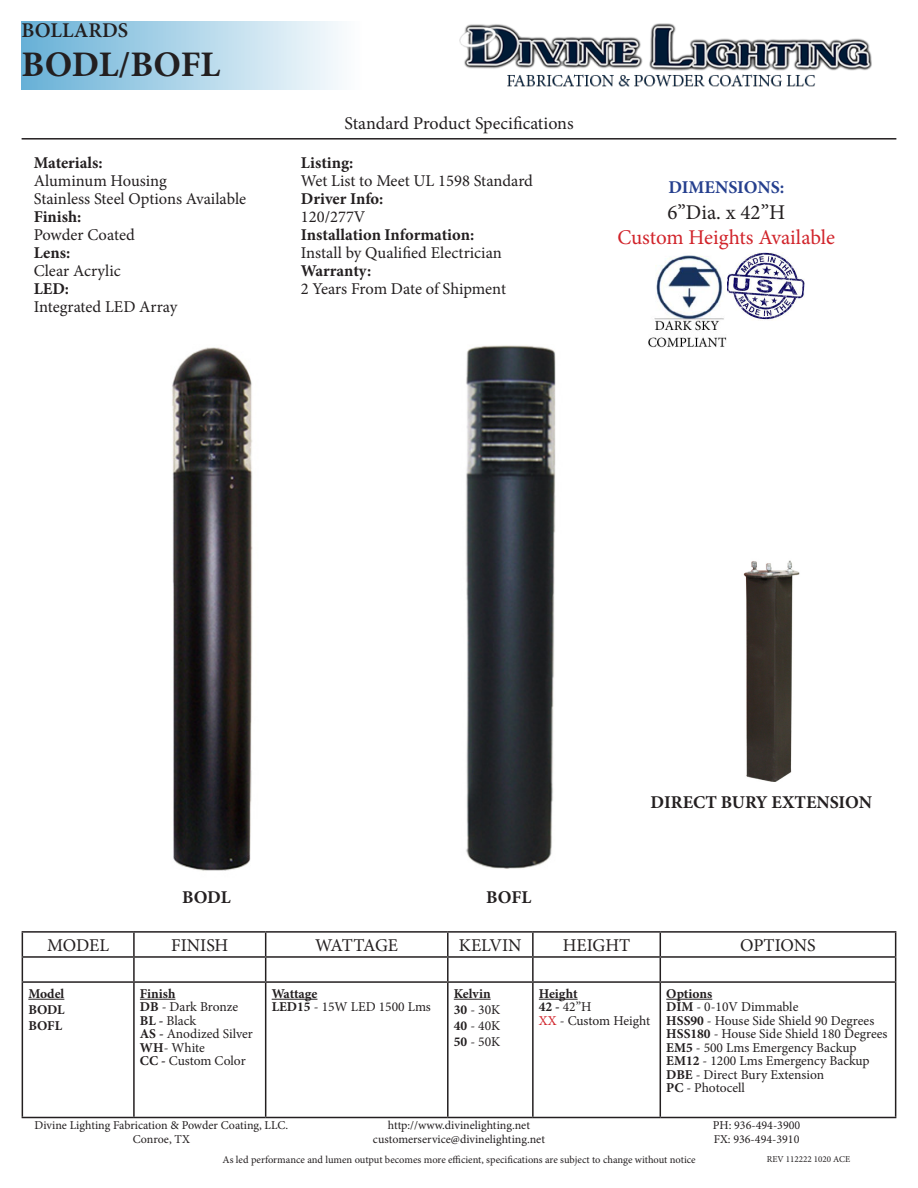
<style>
.page{position:relative;width:918px;height:1188px;background:#fff}
.page>*{position:absolute;margin:0;border:0;box-sizing:border-box;transform-origin:0 0}
.t1{font:700 36px "Minion Pro";letter-spacing:-.005em;color:#231f20}
.t2{font:21px "Minion Pro";letter-spacing:-.005em;color:#d1232a}
.t3{font:21px "Minion Pro";color:#231f20}
.t4{font:600 21px "Minion Pro";color:#231f20}
.t5{font:18px "Minion Pro";color:#231f20}
.t6{font:700 18px "Minion Pro";color:#231f20}
.t7{font:700 18px "Minion Pro";color:#253f8e}
.t8{font:18px "Minion Pro";letter-spacing:-.045em;color:#231f20}
.t9{font:16.5px "Minion Pro";color:#231f20}
.t10{font:700 16.5px "Minion Pro";color:#231f20}
.t11{font:13.5px "Minion Pro";color:#231f20}
.t12{font:700 13.5px "Minion Pro";color:#231f20}
.t13{font:12px "Minion Pro";color:#231f20}
.t14{font:10.5px "Minion Pro";letter-spacing:-.005em;color:#231f20}
.t15{font:9px "Minion Pro";color:#231f20}
.s1{font-weight:700}
.s2{color:#d1232a}
</style>
<div class="page">
<div style="left:22px;top:21px;width:412px;height:69px;background:linear-gradient(to right,#6cb3d8,#fff)"></div>
<hr style="left:22px;top:138px;width:874px;height:2px;background:#231f20">
<img style="left:727px;top:253px;width:77px;height:67px">
<hr style="left:22px;top:931px;width:112px;height:2px;background:#231f20">
<hr style="left:134px;top:931px;width:132px;height:2px;background:#231f20">
<hr style="left:133px;top:933px;width:2px;height:23px;background:#231f20">
<hr style="left:266px;top:931px;width:182px;height:2px;background:#231f20">
<hr style="left:448px;top:931px;width:85px;height:2px;background:#231f20">
<hr style="left:447px;top:933px;width:2px;height:23px;background:#231f20">
<hr style="left:533px;top:931px;width:127px;height:2px;background:#231f20">
<hr style="left:532px;top:933px;width:2px;height:23px;background:#231f20">
<hr style="left:660px;top:931px;width:236px;height:2px;background:#231f20">
<hr style="left:22px;top:956px;width:112px;height:2px;background:#231f20">
<svg style="left:22px;top:933px;width:1px;height:48px"></svg>
<hr style="left:134px;top:956px;width:132px;height:2px;background:#231f20">
<hr style="left:133px;top:958px;width:2px;height:23px;background:#231f20">
<hr style="left:266px;top:956px;width:182px;height:2px;background:#231f20">
<svg style="left:265px;top:933px;width:1px;height:48px"></svg>
<hr style="left:448px;top:956px;width:85px;height:2px;background:#231f20">
<hr style="left:447px;top:958px;width:2px;height:23px;background:#231f20">
<hr style="left:533px;top:956px;width:127px;height:2px;background:#231f20">
<hr style="left:532px;top:958px;width:2px;height:23px;background:#231f20">
<hr style="left:660px;top:956px;width:236px;height:2px;background:#231f20">
<svg style="left:660px;top:933px;width:1px;height:48px"></svg>
<svg style="left:895px;top:933px;width:1px;height:48px"></svg>
<hr style="left:22px;top:981px;width:112px;height:2px;background:#231f20">
<hr style="left:22px;top:983px;width:1px;height:134px;background:#231f20">
<hr style="left:134px;top:981px;width:132px;height:2px;background:#231f20">
<hr style="left:133px;top:983px;width:2px;height:134px;background:#231f20">
<hr style="left:266px;top:981px;width:182px;height:2px;background:#231f20">
<hr style="left:265px;top:983px;width:1px;height:134px;background:#231f20">
<hr style="left:448px;top:981px;width:85px;height:2px;background:#231f20">
<hr style="left:447px;top:983px;width:2px;height:134px;background:#231f20">
<hr style="left:533px;top:981px;width:127px;height:2px;background:#231f20">
<hr style="left:532px;top:983px;width:2px;height:134px;background:#231f20">
<hr style="left:660px;top:981px;width:236px;height:2px;background:#231f20">
<hr style="left:660px;top:983px;width:1px;height:134px;background:#231f20">
<hr style="left:895px;top:983px;width:1px;height:134px;background:#231f20">
<hr style="left:22px;top:1117px;width:112px;height:1px;background:#231f20">
<hr style="left:134px;top:1117px;width:132px;height:1px;background:#231f20">
<hr style="left:266px;top:1117px;width:182px;height:1px;background:#231f20">
<hr style="left:448px;top:1117px;width:85px;height:1px;background:#231f20">
<hr style="left:533px;top:1117px;width:127px;height:1px;background:#231f20">
<hr style="left:660px;top:1117px;width:236px;height:1px;background:#231f20">
<hr style="left:28px;top:999px;width:36px;height:1px;background:#231f20">
<hr style="left:140px;top:999px;width:35px;height:1px;background:#231f20">
<hr style="left:272px;top:999px;width:45px;height:1px;background:#231f20">
<hr style="left:454px;top:999px;width:37px;height:1px;background:#231f20">
<hr style="left:539px;top:999px;width:39px;height:1px;background:#231f20">
<hr style="left:666px;top:999px;width:46px;height:1px;background:#231f20">
<img style="left:459px;top:23px;width:413px;height:64px">
<img style="left:172px;top:347px;width:81px;height:524px">
<img style="left:743px;top:560px;width:57px;height:222px">
<img style="left:648px;top:255px;width:78px;height:93px">
<img style="left:466px;top:345px;width:90px;height:524px">
<p class="t4" style="left:22px;top:15px;width:108px">BOLLARDS</p>
<p class="t1" style="left:22px;top:39px;width:200px">BODL/BOFL</p>
<p class="t10" style="left:34px;top:152px;width:70px">Materials:</p>
<p class="t9" style="left:34px;top:170px;width:135px">Aluminum Housing</p>
<p class="t9" style="left:34px;top:188px;width:214px">Stainless Steel Options Available</p>
<p class="t10" style="left:34px;top:206px;width:49px">Finish:</p>
<p class="t9" style="left:34px;top:224px;width:103px">Powder Coated</p>
<p class="t10" style="left:34px;top:242px;width:38px">Lens:</p>
<p class="t9" style="left:34px;top:260px;width:89px">Clear Acrylic</p>
<p class="t10" style="left:34px;top:278px;width:37px">LED:</p>
<p class="t9" style="left:34px;top:296px;width:145px">Integrated LED Array</p>
<p class="t5" style="left:344px;top:111px;width:231px">Standard Product Specifications</p>
<p class="t10" style="left:301px;top:152px;width:54px">Listing:</p>
<p class="t9" style="left:301px;top:170px;width:234px">Wet List to Meet UL 1598 Standard</p>
<p class="t10" style="left:301px;top:188px;width:84px">Driver Info:</p>
<p class="t9" style="left:301px;top:206px;width:66px">120/277V</p>
<p class="t10" style="left:301px;top:224px;width:175px">Installation Information:</p>
<p class="t9" style="left:301px;top:242px;width:202px">Install by Qualified Electrician</p>
<p class="t10" style="left:301px;top:260px;width:72px">Warranty:</p>
<p class="t9" style="left:301px;top:278px;width:207px">2 Years From Date of Shipment</p>
<p class="t7" style="left:668px;top:175px;width:118px">DIMENSIONS:</p>
<p class="t3" style="left:667px;top:198px;width:119px">6”Dia. x 42”H</p>
<p class="t2" style="left:618px;top:223px;width:219px">Custom Heights Available</p>
<p class="t6" style="left:182px;top:885px;width:50px">BODL</p>
<p class="t6" style="left:486px;top:885px;width:47px">BOFL</p>
<p class="t6" style="left:651px;top:790px;width:223px">DIRECT BURY EXTENSION</p>
<p class="t5" style="left:47px;top:933px;width:64px">MODEL</p>
<p class="t5" style="left:171px;top:933px;width:59px">FINISH</p>
<p class="t8" style="left:315px;top:933px;width:84px">WATTAGE</p>
<p class="t5" style="left:459px;top:933px;width:64px">KELVIN</p>
<p class="t5" style="left:563px;top:933px;width:69px">HEIGHT</p>
<p class="t5" style="left:740px;top:933px;width:77px">OPTIONS</p>
<p class="t12" style="left:28px;top:984px;width:38px">Model</p>
<p class="t12" style="left:28px;top:1000px;width:38px">BODL</p>
<p class="t12" style="left:28px;top:1016px;width:35px">BOFL</p>
<p class="t12" style="left:140px;top:984px;width:37px">Finish</p>
<p class="t11" style="left:140px;top:998px;width:100px"><span class="s1">DB</span> - Dark Bronze</p>
<p class="t11" style="left:140px;top:1012px;width:58px"><span class="s1">BL -</span> Black</p>
<p class="t11" style="left:140px;top:1025px;width:115px"><span class="s1">AS -</span> Anodized Silver</p>
<p class="t11" style="left:140px;top:1039px;width:67px"><span class="s1">WH</span>- White</p>
<p class="t11" style="left:140px;top:1052px;width:107px"><span class="s1">CC -</span> Custom Color</p>
<p class="t12" style="left:454px;top:984px;width:38px">Kelvin</p>
<p class="t11" style="left:454px;top:1001px;width:48px"><span class="s1">30</span> - 30K</p>
<p class="t11" style="left:454px;top:1017px;width:48px"><span class="s1">40</span> - 40K</p>
<p class="t11" style="left:454px;top:1033px;width:48px"><span class="s1">50</span> - 50K</p>
<p class="t12" style="left:539px;top:984px;width:40px">Height</p>
<p class="t11" style="left:539px;top:998px;width:54px"><span class="s1">42 -</span> 42”H</p>
<p class="t11" style="left:539px;top:1012px;width:113px"><span class="s2">XX</span> - Custom Height</p>
<p class="t12" style="left:666px;top:984px;width:48px">Options</p>
<p class="t11" style="left:666px;top:998px;width:134px"><span class="s1">DIM</span> - 0-10V Dimmable</p>
<p class="t11" style="left:666px;top:1012px;width:210px"><span class="s1">HSS90</span> - House Side Shield 90 Degrees</p>
<p class="t11" style="left:666px;top:1025px;width:223px"><span class="s1">HSS180</span> - House Side Shield 180 Degrees</p>
<p class="t11" style="left:666px;top:1039px;width:192px"><span class="s1">EM5</span> - 500 Lms Emergency Backup</p>
<p class="t11" style="left:666px;top:1052px;width:205px"><span class="s1">EM12</span> - 1200 Lms Emergency Backup</p>
<p class="t11" style="left:666px;top:1066px;width:159px"><span class="s1">DBE</span> - Direct Bury Extension</p>
<p class="t11" style="left:666px;top:1079px;width:80px"><span class="s1">PC</span> - Photocell</p>
<p class="t12" style="left:272px;top:984px;width:47px">Wattage</p>
<p class="t11" style="left:272px;top:998px;width:161px"><span class="s1">LED15</span> - 15W LED 1500 Lms</p>
<p class="t13" style="left:35px;top:1117px;width:255px">Divine Lighting Fabrication &amp; Powder Coating, LLC.</p>
<p class="t13" style="left:133px;top:1131px;width:59px">Conroe, TX</p>
<p class="t13" style="left:388px;top:1117px;width:144px">http://www.divinelighting.net</p>
<p class="t13" style="left:373px;top:1131px;width:174px">customerservice@divinelighting.net</p>
<p class="t13" style="left:713px;top:1117px;width:89px">PH: 936-494-3900</p>
<p class="t13" style="left:714px;top:1131px;width:87px">FX: 936-494-3910</p>
<p class="t14" style="left:223px;top:1152px;width:475px">As led performance and lumen output becomes more efficient, specifications are subject to change without notice</p>
<p class="t15" style="left:767px;top:1153px;width:85px">REV 112222 1020 ACE</p>
</div>
